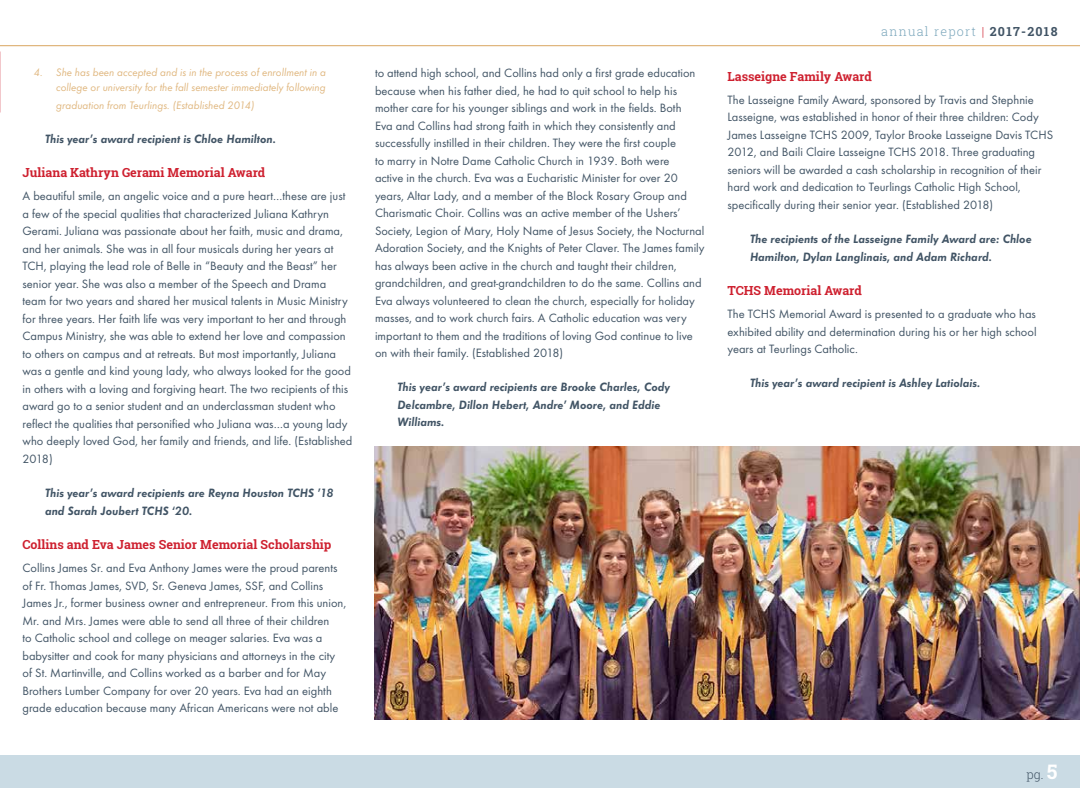
<style>
.page{position:relative;width:1080px;height:810px;background:#fff}
.page>*{position:absolute;margin:0;border:0;box-sizing:border-box;transform-origin:0 0}
.t1{font:12.5px/17.5px "Futura T";color:#415465}
.t2{font:italic 600 12.5px/17.5px "Futura T";color:#415465}
.t3{font:700 12.5px "Roboto Slab";color:#ce202f}
.t4{font:300 12.5px "Roboto Slab";letter-spacing:.1em;color:#7aa6bb}
.t5{font:300 12.5px "Roboto Slab";color:#415465}
.t6{font:italic 11.25px/15px "Futura T";color:#e0b77f;text-align:right}
.s1{color:#ce202f}
.s2{font-weight:700;color:#415465}
.s3{font-weight:700;font-size:20px;color:#fff}
</style>
<div class="page">
<div style="left:0;top:755px;width:1080px;height:33px;background:#cadbe4"></div>
<hr style="left:0;top:45px;width:1080px;height:1px;background:#e0b77f">
<img style="left:375px;top:446px;width:705px;height:274px">
<p class="t6" style="left:34px;top:65px;width:294px">4. She has been accepted and is in the process of enrollment in a college or university for the fall semester immediately following</p>
<p class="t6" style="left:56px;top:97px;width:200px">graduation from Teurlings. (Established 2014)</p>
<p class="t2" style="left:45px;top:130px;width:233px">This year’s award recipient is Chloe Hamilton.</p>
<p class="t3" style="left:22px;top:164px;width:244px">Juliana Kathryn Gerami Memorial Award</p>
<p class="t1" style="left:22px;top:187px;width:331px">A beautiful smile, an angelic voice and a pure heart…these are just a few of the special qualities that characterized Juliana Kathryn Gerami. Juliana was passionate about her faith, music and drama, and her animals. She was in all four musicals during her years at TCH, playing the lead role of Belle in “Beauty and the Beast” her senior year. She was also a member of the Speech and Drama team for two years and shared her musical talents in Music Ministry for three years. Her faith life was very important to her and through Campus Ministry, she was able to extend her love and compassion to others on campus and at retreats. But most importantly, Juliana was a gentle and kind young lady, who always looked for the good in others with a loving and forgiving heart. The two recipients of this award go to a senior student and an underclassman student who reflect the qualities that personified who Juliana was…a young lady who deeply loved God, her family and friends, and life. (Established 2018)</p>
<p class="t2" style="left:45px;top:484px;width:290px">This year’s award recipients are Reyna Houston TCHS ’18 and Sarah Joubert TCHS ‘20.</p>
<p class="t3" style="left:22px;top:536px;width:311px">Collins and Eva James Senior Memorial Scholarship</p>
<p class="t1" style="left:22px;top:559px;width:325px">Collins James Sr. and Eva Anthony James were the proud parents of Fr. Thomas James, SVD, Sr. Geneva James, SSF, and Collins James Jr., former business owner and entrepreneur. From this union, Mr. and Mrs. James were able to send all three of their children<br>to Catholic school and college on meager salaries. Eva was a babysitter and cook for many physicians and attorneys in the city of St. Martinville, and Collins worked as a barber and for May Brothers Lumber Company for over 20 years. Eva had an eighth grade education because many African Americans were not able</p>
<p class="t1" style="left:375px;top:64px;width:331px">to attend high school, and Collins had only a first grade education because when his father died, he had to quit school to help his mother care for his younger siblings and work in the fields. Both<br>Eva and Collins had strong faith in which they consistently and successfully instilled in their children. They were the first couple<br>to marry in Notre Dame Catholic Church in 1939. Both were<br>active in the church. Eva was a Eucharistic Minister for over 20 years, Altar Lady, and a member of the Block Rosary Group and Charismatic Choir. Collins was an active member of the Ushers’ Society, Legion of Mary, Holy Name of Jesus Society, the Nocturnal Adoration Society, and the Knights of Peter Claver. The James family has always been active in the church and taught their children, grandchildren, and great-grandchildren to do the same. Collins and Eva always volunteered to clean the church, especially for holiday masses, and to work church fairs. A Catholic education was very important to them and the traditions of loving God continue to live on with their family. (Established 2018)</p>
<p class="t2" style="left:398px;top:378px;width:274px">This year’s award recipients are Brooke Charles, Cody<br>Delcambre, Dillon Hebert, Andre’ Moore, and Eddie<br>Williams.</p>
<p class="t4" style="left:881px;top:22px;width:178px">annual report <span class="s1">|</span> <span class="s2">2017-2018</span></p>
<p class="t3" style="left:728px;top:67px;width:146px">Lasseigne Family Award</p>
<p class="t1" style="left:728px;top:91px;width:327px">The Lasseigne Family Award, sponsored by Travis and Stephnie Lasseigne, was established in honor of their three children: Cody James Lasseigne TCHS 2009, Taylor Brooke Lasseigne Davis TCHS 2012, and Baili Claire Lasseigne TCHS 2018. Three graduating seniors will be awarded a cash scholarship in recognition of their hard work and dedication to Teurlings Catholic High School, specifically during their senior year. (Established 2018)</p>
<p class="t2" style="left:750px;top:230px;width:283px">The recipients of the Lasseigne Family Award are: Chloe<br>Hamilton, Dylan Langlinais, and Adam Richard.</p>
<p class="t3" style="left:728px;top:282px;width:136px">TCHS Memorial Award</p>
<p class="t1" style="left:728px;top:305px;width:311px;text-align:justify">The TCHS Memorial Award is presented to a graduate who has exhibited ability and determination during his or her high school years at Teurlings Catholic.</p>
<p class="t2" style="left:750px;top:374px;width:232px">This year’s award recipient is Ashley Latiolais.</p>
<p class="t5" style="left:1027px;top:766px;width:32px">pg. <span class="s3">5</span></p>
</div>
